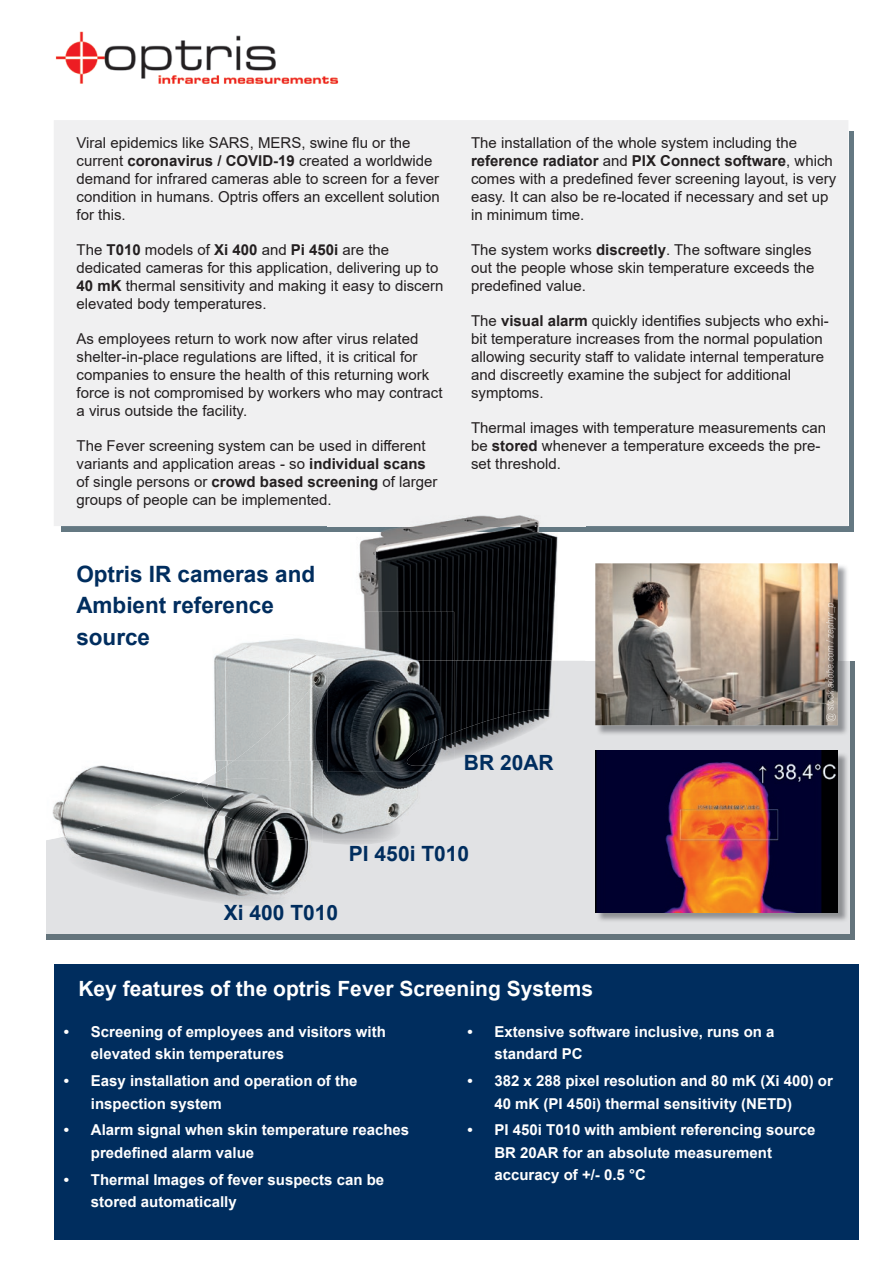
<style>
.page{position:relative;width:893px;height:1263px;background:#fff}
.page>*{position:absolute;margin:0;border:0;box-sizing:border-box;transform-origin:0 0}
.t1{font:700 22.5px/31.5px "Arial";color:#002d5e}
.t2{font:700 21px "Arial";color:#fff}
.t3{font:700 21px "Arial";color:#002d5e}
.t4{font:15px/18px "Arial";color:#231f20}
.t5{font:700 15px/22.5px "Arial";color:#fff}
.s1{font-weight:700}
</style>
<div class="page">
<svg style="left:46px;top:661px;width:808px;height:279px;background:#77848b"></svg>
<div style="left:46px;top:527px;width:803px;height:406px;background:#e1e2e4"></div>
<div style="left:46px;top:526px;width:273px;height:235px;background:#fff"></div>
<div style="left:319px;top:531px;width:544px;height:129px;background:#fff"></div>
<div style="left:54px;top:964px;width:805px;height:275px;background:#002d5e"></div>
<div style="left:54px;top:120px;width:794px;height:406px;background:#f0f0f1"></div>
<img style="left:328px;top:504px;width:257px;height:205px">
<img style="left:454px;top:709px;width:96px;height:50px">
<img style="left:323px;top:666px;width:131px;height:148px">
<img style="left:208px;top:612px;width:120px;height:149px">
<img style="left:319px;top:612px;width:135px;height:48px">
<img style="left:323px;top:788px;width:80px;height:52px">
<svg style="left:328px;top:660px;width:4px;height:6px"></svg>
<img style="left:405px;top:733px;width:49px;height:33px">
<img style="left:65px;top:840px;width:245px;height:51px">
<img style="left:46px;top:761px;width:162px;height:79px">
<img style="left:67px;top:853px;width:223px;height:50px">
<img style="left:202px;top:785px;width:121px;height:58px">
<img style="left:234px;top:761px;width:89px;height:17px">
<img style="left:208px;top:761px;width:26px;height:17px">
<img style="left:208px;top:778px;width:115px;height:62px">
<img style="left:55px;top:31px;width:284px;height:53px">
<img style="left:597px;top:660px;width:252px;height:74px">
<img style="left:838px;top:566px;width:9px;height:94px">
<img style="left:595px;top:563px;width:243px;height:162px">
<img style="left:597px;top:754px;width:250px;height:167px">
<img style="left:596px;top:750px;width:242px;height:162px">
<img style="left:826px;top:603px;width:10px;height:118px">
<p class="t4" style="left:77px;top:134px;width:365px">Viral epidemics like SARS, MERS, swine flu or the current <span class="s1">coronavirus / COVID-19</span> created a worldwide demand for infrared cameras able to screen for a fever condition in humans. Optris offers an excellent solution for this.</p>
<p class="t4" style="left:77px;top:241px;width:368px">The <span class="s1">T010</span> models of <span class="s1">Xi 400</span> and <span class="s1">Pi 450i</span> are the dedicated cameras for this application, delivering up to <span class="s1">40 mK</span> thermal sensitivity and making it easy to discern elevated body temperatures.</p>
<p class="t4" style="left:77px;top:330px;width:367px">As employees return to work now after virus related shelter-in-place regulations are lifted, it is critical for companies to ensure the health of this returning work force is not compromised by workers who may contract a virus outside the facility.</p>
<p class="t4" style="left:77px;top:437px;width:362px">The Fever screening system can be used in different variants and application areas - so <span class="s1">individual scans </span>of single persons or <span class="s1">crowd based screening</span> of larger groups of people can be implemented.</p>
<h1 class="t1" style="left:76px;top:558px;width:240px">Optris IR cameras and<br>Ambient reference source</h1>
<p class="t4" style="left:471px;top:134px;width:367px">The installation of the whole system including the <span class="s1">reference radiator</span> and <span class="s1">PIX Connect software</span>, which comes with a predefined fever screening layout, is very easy. It can also be re-located if necessary and set up in minimum time.</p>
<p class="t4" style="left:471px;top:241px;width:345px">The system works <span class="s1">discreetly</span>. The software singles out the people whose skin temperature exceeds the predefined value.</p>
<p class="t4" style="left:471px;top:312px;width:359px">The <span class="s1">visual alarm</span> quickly identifies subjects who exhi&shy;bit temperature increases from the normal population allowing security staff to validate internal temperature and discreetly examine the subject for additional symptoms.</p>
<p class="t4" style="left:471px;top:419px;width:357px">Thermal images with temperature measurements can be <span class="s1">stored</span> whenever a temperature exceeds the pre&shy;set threshold.</p>
<h2 class="t3" style="left:464px;top:747px;width:91px">BR 20AR</h2>
<h2 class="t3" style="left:349px;top:839px;width:122px">PI 450i T010</h2>
<h2 class="t3" style="left:224px;top:898px;width:116px">Xi 400 T010</h2>
<h2 class="t2" style="left:78px;top:974px;width:516px">Key features of the optris Fever Screening Systems</h2>
<p class="t5" style="left:91px;top:1020px;width:297px;text-indent:-27px">• Screening of employees and visitors with elevated skin temperatures</p>
<p class="t5" style="left:91px;top:1070px;width:268px;text-indent:-27px">• Easy installation and operation of the inspection system</p>
<p class="t5" style="left:91px;top:1119px;width:320px;text-indent:-27px">• Alarm signal when skin temperature reaches predefined alarm value</p>
<p class="t5" style="left:91px;top:1168px;width:295px;text-indent:-27px">• Thermal Images of fever suspects can be stored automatically</p>
<p class="t5" style="left:494px;top:1020px;width:282px;text-indent:-27px">• Extensive software inclusive, runs on a standard PC</p>
<p class="t5" style="left:494px;top:1070px;width:340px;text-indent:-27px">• 382 x 288 pixel resolution and 80 mK (Xi 400) or<br>40 mK (PI 450i) thermal sensitivity (NETD)</p>
<p class="t5" style="left:494px;top:1119px;width:322px;text-indent:-27px">• PI 450i T010 with ambient referencing source<br>BR 20AR for an absolute measurement accuracy of +/- 0.5 °C</p>
</div>
